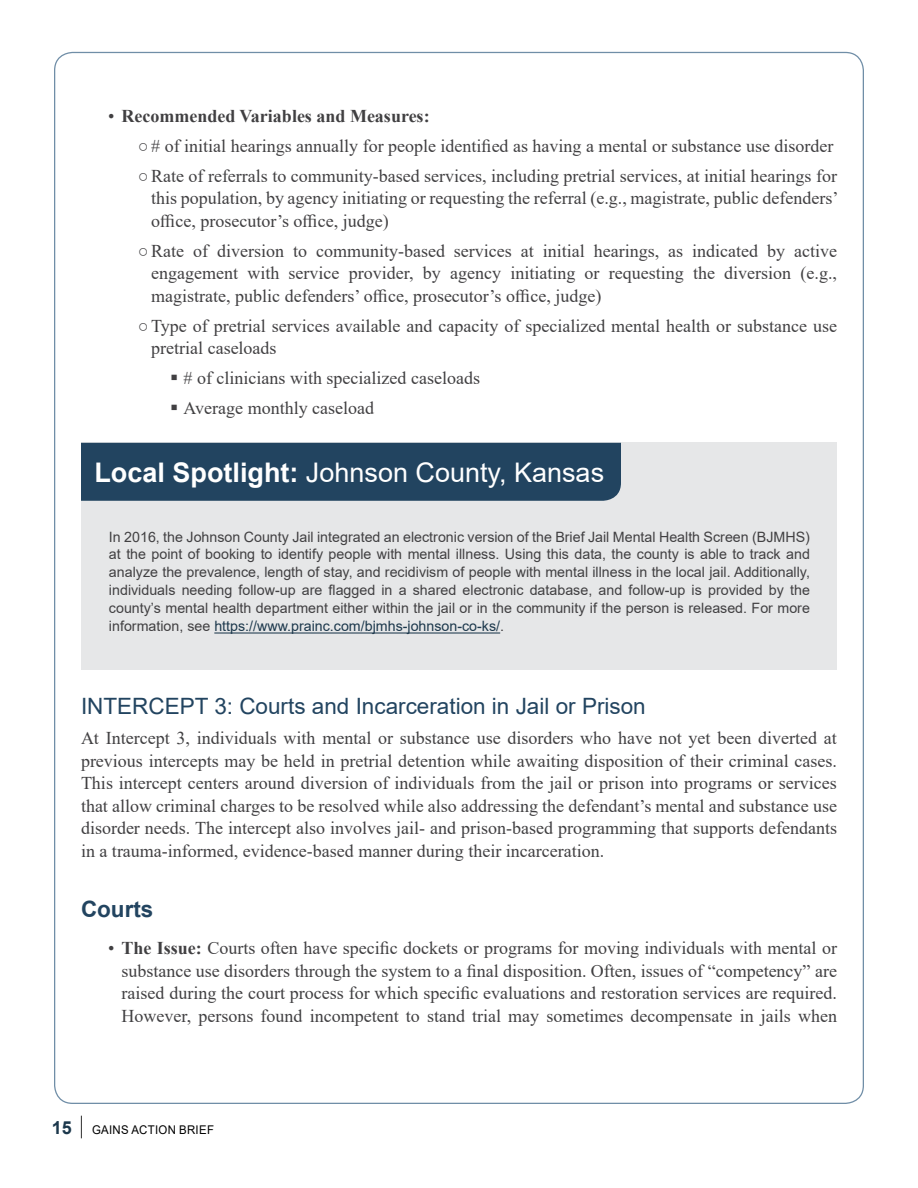
<style>
.page{position:relative;width:918px;height:1188px;background:#fff}
.page>*{position:absolute;margin:0;border:0;box-sizing:border-box;transform-origin:0 0}
.t1{font:27px "Arial";color:#fff}
.t2{font:22.5px "Arial";color:#224460}
.t3{font:700 22.5px "Arial";color:#224460}
.t4{font:18px/22.5px "Times New Roman";color:#414042;text-align:justify}
.t5{font:700 18px "Times New Roman";color:#414042}
.t6{font:14.25px/18px "Arial";color:#414042;text-align:justify}
.t7{font:12px "Arial";letter-spacing:.025em;color:#000;scale:.95 1}
.s1{font-weight:400}
.s2{font-family:"Arial"}
.s3{font-weight:700}
.s4{color:#1c384c}
.s5{font-weight:700;font-size:18px;color:#1c384c}
</style>
<div class="page">
<svg style="left:81px;top:1116px;width:1px;height:22px"></svg>
<div style="left:81px;top:443px;width:756px;height:227px;background:#e6e7e8"></div>
<hr style="left:214px;top:632px;width:286px;height:2px;background:#1c384c">
<div style="left:81px;top:443px;width:540px;height:58px;background:#224460"></div>
<p class="t5" style="left:108px;top:102px;width:323px"><span class="s1">•</span> Recommended Variables and Measures:</p>
<p class="t4" style="left:138px;top:134px;width:697px"><span class="s2">○</span># of initial hearings annually for people identified as having a mental or substance use disorder</p>
<p class="t4" style="left:151px;top:164px;width:689px;text-indent:-14px"><span class="s2">○</span>Rate of referrals to community-based services, including pretrial services, at initial hearings for this population, by agency initiating or requesting the referral (e.g., magistrate, public defenders’ office, prosecutor’s office, judge)</p>
<p class="t4" style="left:151px;top:239px;width:687px;text-indent:-14px"><span class="s2">○</span>Rate of diversion to community-based services at initial hearings, as indicated by active engagement with service provider, by agency initiating or requesting the diversion (e.g., magistrate, public defenders’ office, prosecutor’s office, judge)</p>
<p class="t4" style="left:151px;top:314px;width:687px;text-indent:-14px"><span class="s2">○</span>Type of pretrial services available and capacity of specialized mental health or substance use pretrial caseloads</p>
<p class="t4" style="left:184px;top:366px;width:298px"># of clinicians with specialized caseloads</p>
<p class="t4" style="left:184px;top:396px;width:192px">Average monthly caseload</p>
<h3 class="t1" style="left:94px;top:454px;width:511px"><span class="s3">Local Spotlight:</span> Johnson County, Kansas</h3>
<p class="t6" style="left:109px;top:527px;width:703px">In 2016, the Johnson County Jail integrated an electronic version of the Brief Jail Mental Health Screen (BJMHS) at the point of booking to identify people with mental illness. Using this data, the county is able to track and analyze the prevalence, length of stay, and recidivism of people with mental illness in the local jail. Additionally, individuals needing follow-up are flagged in a shared electronic database, and follow-up is provided by the county’s mental health department either within the jail or in the community if the person is released. For more information, see <span class="s4">https://www.prainc.com/bjmhs-johnson-co-ks/</span>.</p>
<h2 class="t2" style="left:81px;top:691px;width:566px">INTERCEPT 3: Courts and Incarceration in Jail or Prison</h2>
<p class="t4" style="left:81px;top:726px;width:758px">At Intercept 3, individuals with mental or substance use disorders who have not yet been diverted at previous intercepts may be held in pretrial detention while awaiting disposition of their criminal cases.<br>This intercept centers around diversion of individuals from the jail or prison into programs or services that allow criminal charges to be resolved while also addressing the defendant’s mental and substance use disorder needs. The intercept also involves jail- and prison-based programming that supports defendants in a trauma-informed, evidence-based manner during their incarceration.</p>
<h3 class="t3" style="left:81px;top:893px;width:74px">Courts</h3>
<p class="t4" style="left:122px;top:936px;width:717px;text-indent:-14px">• <span class="s3">The Issue:</span> Courts often have specific dockets or programs for moving individuals with mental or substance use disorders through the system to a final disposition. Often, issues of “competency” are raised during the court process for which specific evaluations and restoration services are required.<br>However, persons found incompetent to stand trial may sometimes decompensate in jails when</p>
<p class="t7" style="left:52px;top:1122px;width:172px"><span class="s5">15</span> GAINS ACTION BRIEF</p>
</div>
